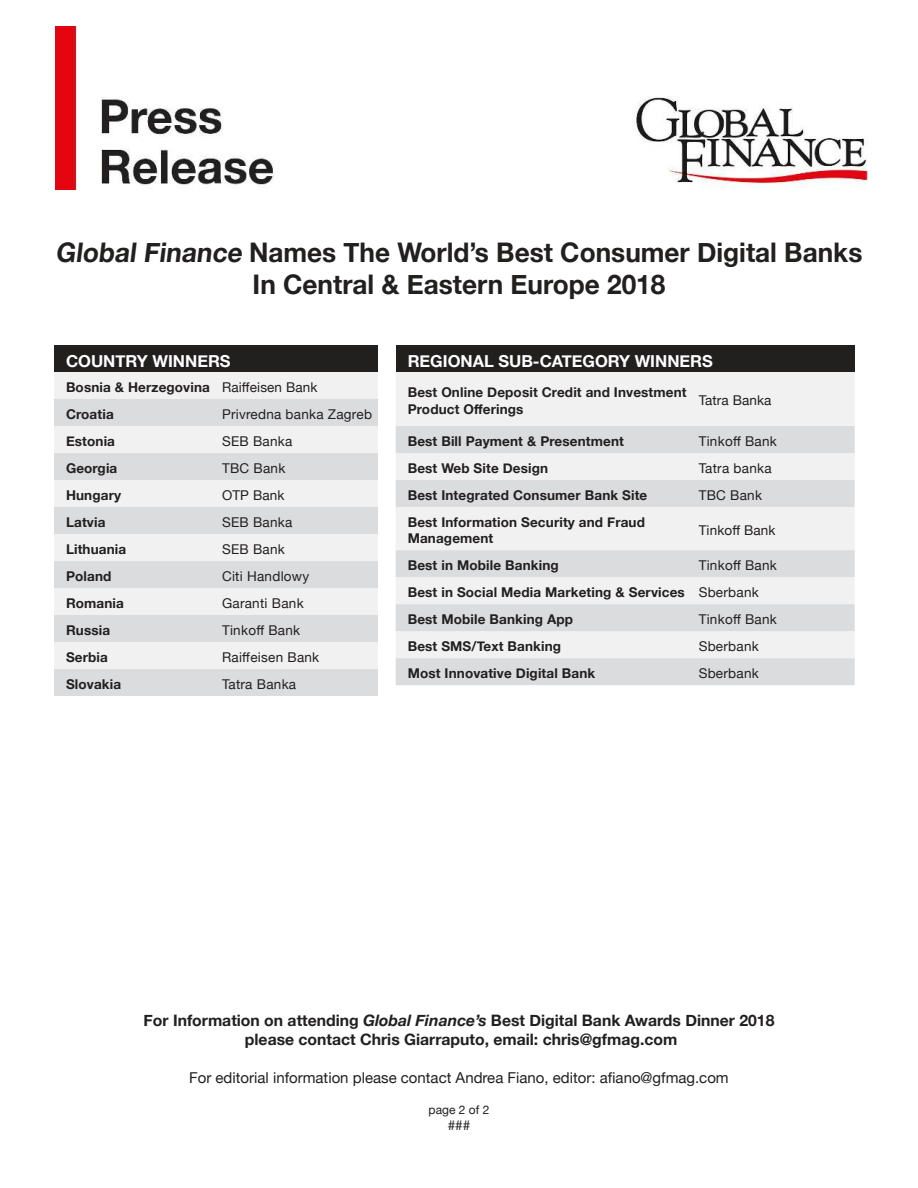
<style>
.page{position:relative;width:918px;height:1188px;background:#fff}
.page>*{position:absolute;margin:0;border:0;box-sizing:border-box;transform-origin:0 0}
.t1{font:700 27px/32.4px "Helvetica Neue";color:#221f1f;text-align:center}
.t2{font:700 16.5px "Helvetica Neue";color:#fff}
.t3{font:700 15.75px/18.9px "Helvetica Neue";color:#221f1f;text-align:center}
.t4{font:15px "Helvetica Neue";color:#221f1f}
.t5{font:700 13.5px/16.2px "Helvetica Neue";letter-spacing:.01em;color:#221f1f}
.t6{font:13.5px "Helvetica Neue";letter-spacing:.02em;color:#221f1f}
.t7{font:12px "Helvetica Neue";color:#221f1f}
.s1{font-weight:400}
.s2{font-style:italic}
</style>
<div class="page">
<div style="left:54px;top:345px;width:324px;height:27px;background:#221f1f"></div>
<div style="left:54px;top:372px;width:324px;height:27px;background:#f1f1f2"></div>
<svg style="left:54px;top:399px;width:324px;height:297px;fill:#dbdcde"></svg>
<div style="left:396px;top:345px;width:459px;height:27px;background:#221f1f"></div>
<div style="left:396px;top:372px;width:458px;height:54px;background:#f1f1f2"></div>
<svg style="left:396px;top:426px;width:459px;height:259px;fill:#dbdcde"></svg>
<img style="left:56px;top:27px;width:812px;height:163px">
<h1 class="t1" style="left:56px;top:238px;width:808px">Global Finance Names The World’s Best Consumer Digital Banks<br>In Central &amp; Eastern Europe 2018</h1>
<p class="t2" style="left:66px;top:354px;width:166px">COUNTRY WINNERS</p>
<p class="t5" style="left:66px;top:375px;width:253px;line-height:27px">Bosnia &amp; Herzegovina <span class="s1">Rai昀昀eisen Bank<br></span>Croatia</p>
<p class="t6" style="left:222px;top:409px;width:152px">Privredna banka Zagreb</p>
<p class="t5" style="left:66px;top:434px;width:51px">Estonia</p>
<p class="t6" style="left:222px;top:436px;width:72px">SEB Banka</p>
<p class="t5" style="left:66px;top:461px;width:53px">Georgia</p>
<p class="t6" style="left:222px;top:463px;width:65px">TBC Bank</p>
<p class="t5" style="left:66px;top:488px;width:57px">Hungary</p>
<p class="t6" style="left:222px;top:490px;width:64px">OTP Bank</p>
<p class="t5" style="left:66px;top:515px;width:41px">Latvia</p>
<p class="t6" style="left:222px;top:517px;width:72px">SEB Banka</p>
<p class="t5" style="left:66px;top:542px;width:62px">Lithuania</p>
<p class="t6" style="left:222px;top:544px;width:64px">SEB Bank</p>
<p class="t5" style="left:66px;top:569px;width:47px">Poland</p>
<p class="t6" style="left:222px;top:571px;width:89px">Citi Handlowy</p>
<p class="t5" style="left:66px;top:596px;width:60px">Romania</p>
<p class="t6" style="left:222px;top:598px;width:83px">Garanti Bank</p>
<p class="t5" style="left:66px;top:623px;width:46px">Russia</p>
<p class="t6" style="left:222px;top:620px;width:80px">Tinko昀昀 Bank</p>
<p class="t5" style="left:66px;top:650px;width:43px">Serbia</p>
<p class="t6" style="left:222px;top:647px;width:99px">Rai昀昀eisen Bank</p>
<p class="t5" style="left:66px;top:677px;width:57px">Slovakia</p>
<p class="t6" style="left:222px;top:679px;width:76px">Tatra Banka</p>
<p class="t2" style="left:408px;top:354px;width:307px">REGIONAL SUB-CATEGORY WINNERS</p>
<p class="t5" style="left:408px;top:386px;width:280px">Best Online Deposit Credit and Investment<br>Product O昀昀erings</p>
<p class="t6" style="left:699px;top:396px;width:74px">Tatra Banka</p>
<p class="t5" style="left:408px;top:434px;width:218px">Best Bill Payment &amp; Presentment</p>
<p class="t6" style="left:699px;top:431px;width:80px">Tinko昀昀 Bank</p>
<p class="t5" style="left:408px;top:461px;width:142px">Best Web Site Design</p>
<p class="t6" style="left:699px;top:463px;width:74px">Tatra banka</p>
<p class="t5" style="left:408px;top:488px;width:241px">Best Integrated Consumer Bank Site</p>
<p class="t6" style="left:699px;top:490px;width:65px">TBC Bank</p>
<p class="t5" style="left:408px;top:515px;width:239px">Best Information Security and Fraud<br>Management</p>
<p class="t6" style="left:699px;top:520px;width:78px">Tinko昀昀 Bank</p>
<p class="t5" style="left:408px;top:559px;width:153px">Best in Mobile Banking</p>
<p class="t5" style="left:408px;top:553px;width:371px;line-height:27.2px;text-indent:291px"><span class="s1">Tinko昀昀 Bank<br></span>Best in Social Media Marketing &amp; Services <span class="s1">Sberbank<br></span>Best Mobile Banking App</p>
<p class="t6" style="left:699px;top:610px;width:80px">Tinko昀昀 Bank</p>
<p class="t5" style="left:408px;top:640px;width:155px">Best SMS/Text Banking</p>
<p class="t6" style="left:699px;top:641px;width:62px">Sberbank</p>
<p class="t5" style="left:408px;top:667px;width:189px">Most Innovative Digital Bank</p>
<p class="t6" style="left:699px;top:668px;width:62px">Sberbank</p>
<p class="t3" style="left:144px;top:1012px;width:632px">For Information on attending <span class="s2">Global Finance’s</span> Best Digital Bank Awards Dinner 2018 please contact Chris Giarraputo, email: chris@gfmag.com</p>
<p class="t4" style="left:189px;top:1066px;width:541px">For editorial information please contact Andrea Fiano, editor: a昀椀ano@gfmag.com</p>
<p class="t7" style="left:429px;top:1105px;width:62px">page 2 of 2</p>
<p class="t6" style="left:448px;top:1120px;width:24px">###</p>
</div>
